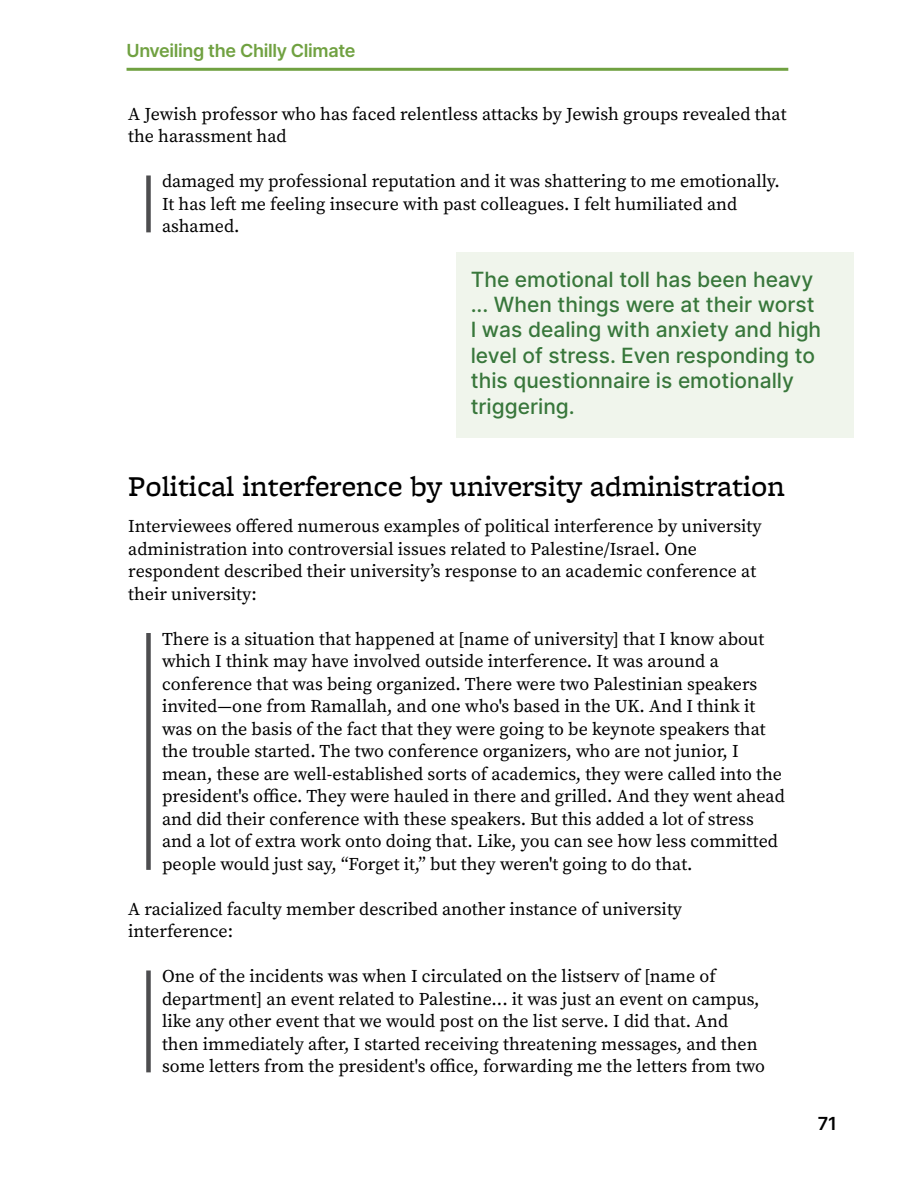
<style>
.page{position:relative;width:918px;height:1188px;background:#fff}
.page>*{position:absolute;margin:0;border:0;box-sizing:border-box;transform-origin:0 0}
.t1{font:500 30px "Freight Micro Pro";color:#000}
.t2{font:500 21px/25.5px "Inter";color:#38773b}
.t3{font:18px/22.5px "Source Serif Variable";color:#000}
.t4{font:600 18px "Inter";letter-spacing:-.02em;color:#70a141}
.t5{font:600 18px "Inter";color:#000}
</style>
<div class="page">
<hr style="left:127px;top:68px;width:661px;height:3px;background:#70a141">
<div style="left:146px;top:175px;width:5px;height:57px;background:#4d4d4f"></div>
<div style="left:146px;top:633px;width:5px;height:237px;background:#4d4d4f"></div>
<div style="left:146px;top:970px;width:5px;height:102px;background:#4d4d4f"></div>
<div style="left:456px;top:252px;width:398px;height:186px;background:#f0f5ec"></div>
<p class="t4" style="left:127px;top:38px;width:230px">Unveiling the Chilly Climate</p>
<p class="t3" style="left:128px;top:103px;width:660px">A Jewish professor who has faced relentless attacks by Jewish groups revealed that the harassment had</p>
<p class="t3" style="left:162px;top:170px;width:619px">damaged my professional reputation and it was shattering to me emotionally.<br>It has left me feeling insecure with past colleagues. I felt humiliated and ashamed.</p>
<p class="t2" style="left:471px;top:266px;width:352px">The emotional toll has been heavy ... When things were at their worst<br>I was dealing with anxiety and high level of stress. Even responding to this questionnaire is emotionally triggering.</p>
<h1 class="t1" style="left:128px;top:466px;width:658px">Political interference by university administration</h1>
<p class="t3" style="left:128px;top:515px;width:635px">Interviewees offered numerous examples of political interference by university administration into controversial issues related to Palestine/Israel. One respondent described their university’s response to an academic conference at their university:</p>
<p class="t3" style="left:162px;top:628px;width:624px">There is a situation that happened at [name of university] that I know about which I think may have involved outside interference. It was around a conference that was being organized. There were two Palestinian speakers invited—one from Ramallah, and one who's based in the UK. And I think it was on the basis of the fact that they were going to be keynote speakers that the trouble started. The two conference organizers, who are not junior, I mean, these are well-established sorts of academics, they were called into the president's office. They were hauled in there and grilled. And they went ahead and did their conference with these speakers. But this added a lot of stress and a lot of extra work onto doing that. Like, you can see how less committed people would just say, “Forget it,” but they weren't going to do that.</p>
<p class="t3" style="left:128px;top:898px;width:555px">A racialized faculty member described another instance of university interference:</p>
<p class="t3" style="left:162px;top:965px;width:604px">One of the incidents was when I circulated on the listserv of [name of department] an event related to Palestine... it was just an event on campus, like any other event that we would post on the list serve. I did that. And then immediately after, I started receiving threatening messages, and then some letters from the president's office, forwarding me the letters from two</p>
<p class="t5" style="left:818px;top:1110px;width:21px">71</p>
</div>
